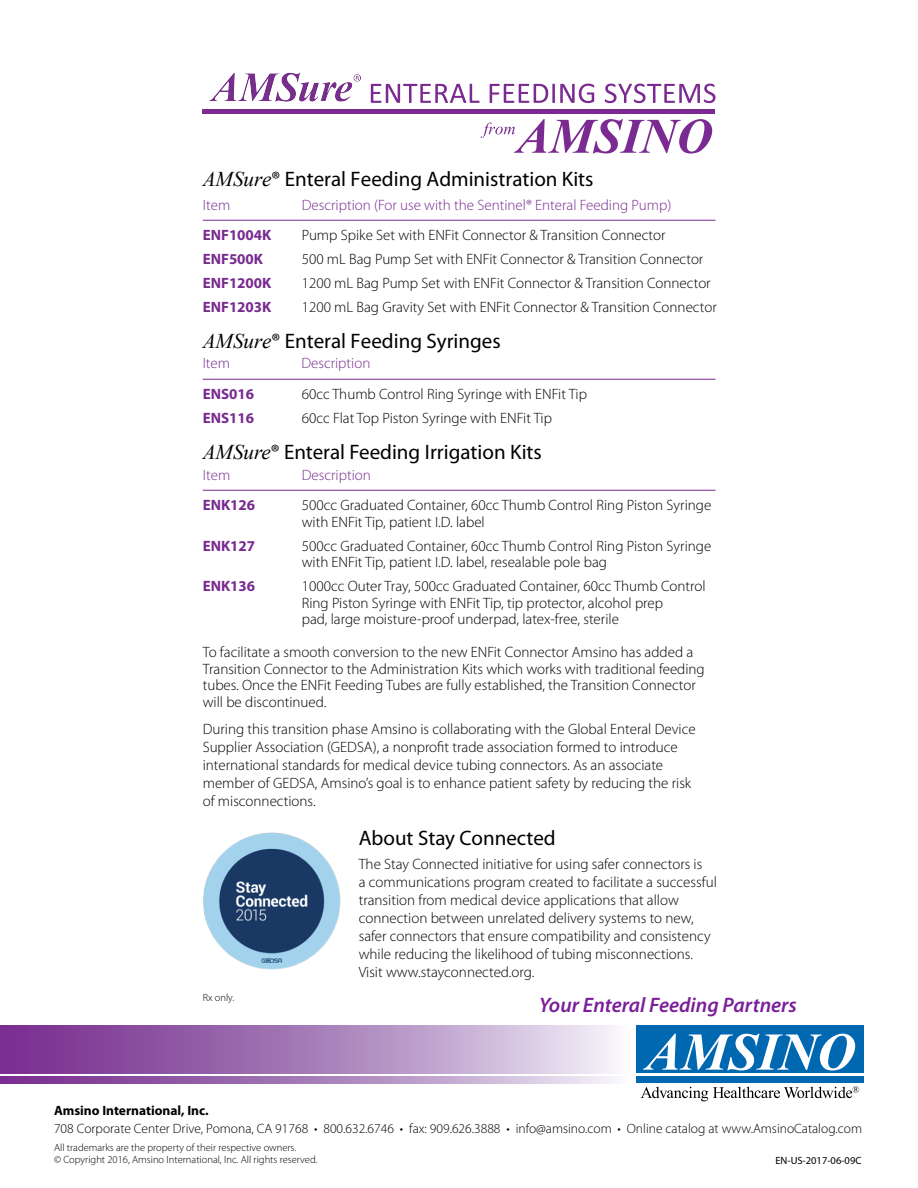
<style>
.page{position:relative;width:918px;height:1188px;background:#fff}
.page>*{position:absolute;margin:0;border:0;box-sizing:border-box;transform-origin:0 0}
.t1{font:21px "Myriad Pro";color:#000}
.t2{font:italic 600 21px "Myriad Pro";color:#7a1f99}
.t3{font:300 15px/18px "Myriad Pro";color:#000}
.t4{font:300 15px "Myriad Pro";color:#782b90}
.t5{font:700 15px "Myriad Pro";color:#782b90}
.t6{font:300 13.5px "Myriad Pro";color:#000}
.t7{font:700 13.5px "Myriad Pro";color:#000}
.t8{font:300 10.5px/12px "Myriad Pro";color:#000}
.t9{font:10.5px "Myriad Pro";color:#000}
.s1{font-family:"Times New Roman";font-style:italic}
</style>
<div class="page">
<hr style="left:203px;top:220px;width:513px;height:1px;background:#782b90">
<hr style="left:203px;top:379px;width:513px;height:1px;background:#782b90">
<hr style="left:203px;top:490px;width:513px;height:1px;background:#782b90">
<img style="left:203px;top:832px;width:138px;height:138px">
<div style="left:202px;top:109px;width:513px;height:5px;background:#7a2a90"></div>
<svg style="left:371px;top:84px;width:109px;height:19px"></svg>
<svg style="left:490px;top:84px;width:104px;height:19px"></svg>
<svg style="left:605px;top:84px;width:111px;height:19px"></svg>
<svg style="left:481px;top:119px;width:231px;height:35px"></svg>
<div style="left:636px;top:1026px;width:228px;height:47px;background:#0067b1"></div>
<div style="left:636px;top:1077px;width:228px;height:6px;background:#0067b1"></div>
<svg style="left:643px;top:1034px;width:212px;height:36px"></svg>
<svg style="left:641px;top:1086px;width:218px;height:15px"></svg>
<div style="left:0;top:1026px;width:631px;height:47px;background:linear-gradient(to right,#6e2187,#edeaf4)"></div>
<svg style="left:0;top:1077px;width:616px;height:6px"></svg>
<img style="left:210px;top:72px;width:151px;height:30px">
<h1 class="t1" style="left:203px;top:168px;width:392px"><span class="s1">AMSure</span>® Enteral Feeding Administration Kits</h1>
<p class="t4" style="left:203px;top:197px;width:29px">Item</p>
<p class="t4" style="left:302px;top:197px;width:371px">Description (For use with the Sentinel® Enteral Feeding Pump)</p>
<p class="t5" style="left:203px;top:227px;width:70px">ENF1004K</p>
<p class="t3" style="left:302px;top:226px;width:365px">Pump Spike Set with ENFit Connector &amp; Transition Connector</p>
<p class="t5" style="left:203px;top:251px;width:62px">ENF500K</p>
<p class="t3" style="left:302px;top:250px;width:403px">500 mL Bag Pump Set with ENFit Connector &amp; Transition Connector</p>
<p class="t5" style="left:203px;top:275px;width:70px">ENF1200K</p>
<p class="t3" style="left:302px;top:274px;width:411px">1200 mL Bag Pump Set with ENFit Connector &amp; Transition Connector</p>
<p class="t5" style="left:203px;top:299px;width:70px">ENF1203K</p>
<p class="t3" style="left:302px;top:298px;width:417px">1200 mL Bag Gravity Set with ENFit Connector &amp; Transition Connector</p>
<h1 class="t1" style="left:203px;top:329px;width:300px"><span class="s1">AMSure</span>® Enteral Feeding Syringes</h1>
<p class="t4" style="left:203px;top:355px;width:29px">Item</p>
<p class="t4" style="left:301px;top:355px;width:70px">Description</p>
<p class="t5" style="left:203px;top:386px;width:53px">ENS016</p>
<p class="t3" style="left:302px;top:385px;width:287px">60cc Thumb Control Ring Syringe with ENFit Tip</p>
<p class="t5" style="left:203px;top:410px;width:53px">ENS116</p>
<p class="t3" style="left:302px;top:409px;width:252px">60cc Flat Top Piston Syringe with ENFit Tip</p>
<h1 class="t1" style="left:203px;top:441px;width:341px"><span class="s1">AMSure</span>® Enteral Feeding Irrigation Kits</h1>
<p class="t4" style="left:203px;top:467px;width:29px">Item</p>
<p class="t4" style="left:302px;top:467px;width:71px">Description</p>
<p class="t5" style="left:203px;top:497px;width:54px">ENK126</p>
<p class="t3" style="left:302px;top:497px;width:411px;line-height:16.5px">500cc Graduated Container, 60cc Thumb Control Ring Piston Syringe with ENFit Tip, patient I.D. label</p>
<p class="t5" style="left:203px;top:537px;width:54px">ENK127</p>
<p class="t3" style="left:302px;top:538px;width:411px;line-height:16.5px">500cc Graduated Container, 60cc Thumb Control Ring Piston Syringe with ENFit Tip, patient I.D. label, resealable pole bag</p>
<p class="t5" style="left:203px;top:578px;width:54px">ENK136</p>
<p class="t3" style="left:302px;top:578px;width:405px;line-height:16.5px">1000cc Outer Tray, 500cc Graduated Container, 60cc Thumb Control<br>Ring Piston Syringe with ENFit Tip, tip protector, alcohol prep<br>pad, large moisture-proof underpad, latex-free, sterile</p>
<p class="t3" style="left:203px;top:644px;width:504px;line-height:16.5px">To facilitate a smooth conversion to the new ENFit Connector Amsino has added a Transition Connector to the Administration Kits which works with traditional feeding tubes. Once the ENFit Feeding Tubes are fully established, the Transition Connector will be discontinued.</p>
<p class="t3" style="left:203px;top:720px;width:494px">During this transition phase Amsino is collaborating with the Global Enteral Device Supplier Association (GEDSA), a nonprofit trade association formed to introduce international standards for medical device tubing connectors. As an associate member of GEDSA, Amsino’s goal is to enhance patient safety by reducing the risk of misconnections.</p>
<h1 class="t1" style="left:359px;top:826px;width:199px">About Stay Connected</h1>
<p class="t3" style="left:359px;top:855px;width:360px">The Stay Connected initiative for using safer connectors is<br>a communications program created to facilitate a successful transition from medical device applications that allow connection between unrelated delivery systems to new, safer connectors that ensure compatibility and consistency while reducing the likelihood of tubing misconnections.<br>Visit www.stayconnected.org.</p>
<p class="t8" style="left:203px;top:991px;width:33px">Rx only.</p>
<h1 class="t2" style="left:539px;top:993px;width:259px">Your Enteral Feeding Partners</h1>
<p class="t7" style="left:54px;top:1103px;width:156px">Amsino International, Inc.</p>
<p class="t6" style="left:54px;top:1122px;width:810px">708 Corporate Center Drive, Pomona, CA 91768 • 800.632.6746 • fax: 909.626.3888 • info@amsino.com • Online catalog at www.AmsinoCatalog.com</p>
<p class="t8" style="left:54px;top:1142px;width:265px">All trademarks are the property of their respective owners.<br>© Copyright 2016, Amsino International, Inc. All rights reserved.</p>
<p class="t9" style="left:775px;top:1154px;width:88px">EN-US-2017-06-09C</p>
</div>
